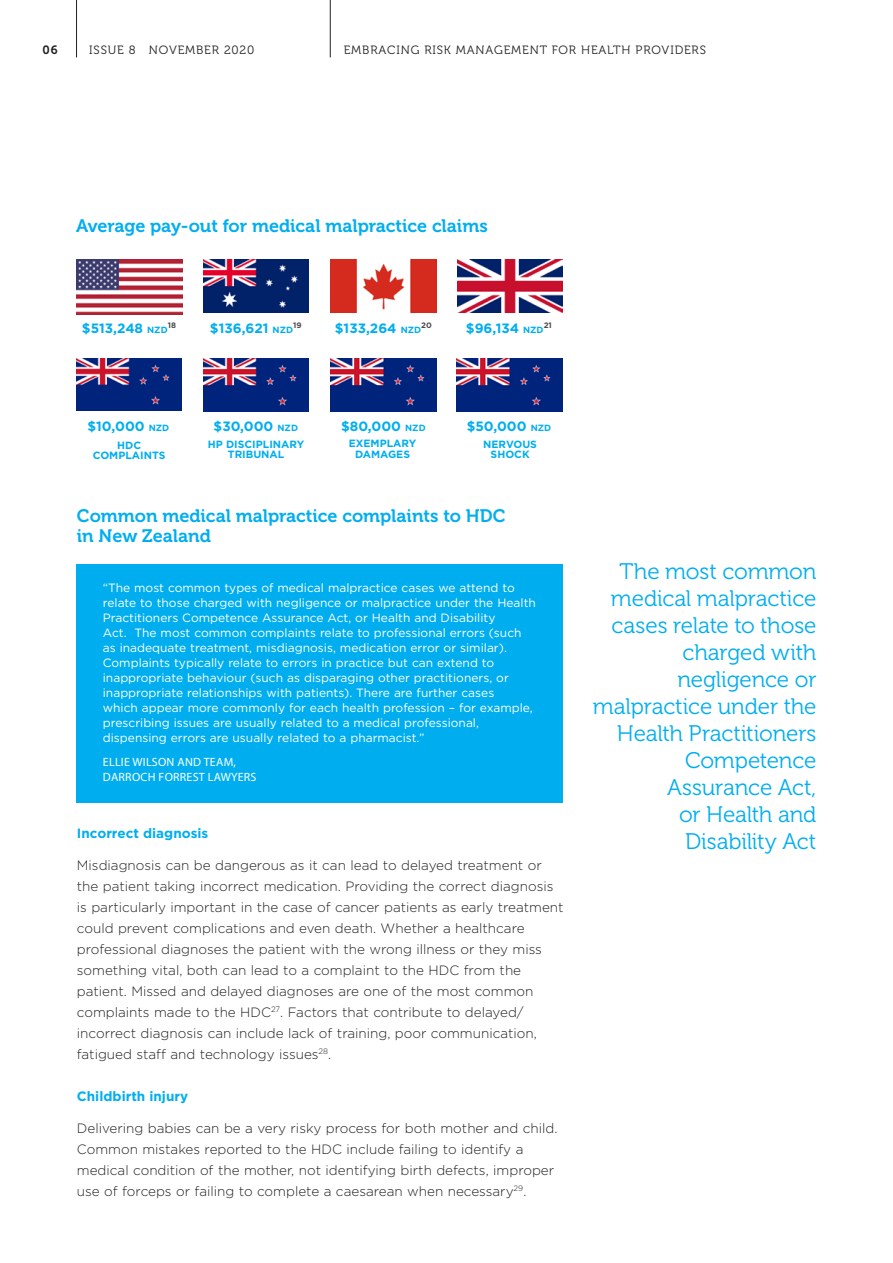
<style>
.page{position:relative;width:893px;height:1263px;background:#fff}
.page>*{position:absolute;margin:0;border:0;box-sizing:border-box;transform-origin:0 0}
.t1{font:22.5px/27px "Museo 300";letter-spacing:-.01em;color:#00aeef;text-align:right}
.t2{font:18px/20px "Museo 700";color:#00aeef}
.t3{font:300 13.5px/21px "Gotham";color:#231f20}
.t4{font:700 13.5px "Gotham";color:#00aeef}
.t5{font:12px/15px "Gotham";color:#fff}
.t6{font:12px "Museo 300";letter-spacing:.07em;color:#231f20}
.t7{font:12px/15px "Myriad Pro";letter-spacing:.02em;color:#fff}
.t8{font:12px "Museo 700";color:#231f20}
.t9{font:700 10.5px/10.5px "Gotham";color:#00aeef;text-align:center}
.t10{font:700 7.8px "Gotham";color:#4b4c4d}
.s1{font-size:9px}
</style>
<div class="page">
<img style="left:77px;top:260px;width:105px;height:54px">
<img style="left:76px;top:358px;width:105px;height:53px">
<img style="left:331px;top:260px;width:105px;height:53px">
<img style="left:203px;top:260px;width:106px;height:53px">
<img style="left:203px;top:358px;width:105px;height:53px">
<img style="left:457px;top:260px;width:105px;height:53px">
<img style="left:331px;top:358px;width:105px;height:53px">
<img style="left:457px;top:358px;width:105px;height:53px">
<hr style="left:330px;top:0;width:1px;height:57px;background:#231f20">
<hr style="left:76px;top:0;width:1px;height:57px;background:#231f20">
<div style="left:77px;top:564px;width:486px;height:238px;background:#00aeef"></div>
<p class="t8" style="left:43px;top:43px;width:17px">06</p>
<p class="t6" style="left:89px;top:43px;width:167px">ISSUE 8 NOVEMBER 2020</p>
<p class="t6" style="left:344px;top:43px;width:364px">EMBRACING RISK MANAGEMENT FOR HEALTH PROVIDERS</p>
<h2 class="t2" style="left:76px;top:216px;width:413px">Average pay-out for medical malpractice claims</h2>
<p class="t4" style="left:82px;top:320px;width:87px">$513,248 <span class="s1">NZD</span></p>
<p class="t10" style="left:168px;top:321px;width:10px">18</p>
<p class="t4" style="left:466px;top:320px;width:79px">$96,134 <span class="s1">NZD</span></p>
<p class="t10" style="left:544px;top:321px;width:10px">21</p>
<p class="t4" style="left:210px;top:320px;width:85px">$136,621 <span class="s1">NZD</span></p>
<p class="t10" style="left:293px;top:321px;width:10px">19</p>
<p class="t4" style="left:335px;top:320px;width:88px">$133,264 <span class="s1">NZD</span></p>
<p class="t10" style="left:421px;top:321px;width:12px">20</p>
<p class="t4" style="left:88px;top:418px;width:83px">$10,000 <span class="s1">NZD</span></p>
<p class="t4" style="left:214px;top:418px;width:86px">$30,000 <span class="s1">NZD</span></p>
<p class="t4" style="left:341px;top:418px;width:86px">$80,000 <span class="s1">NZD</span></p>
<p class="t4" style="left:467px;top:418px;width:86px">$50,000 <span class="s1">NZD</span></p>
<p class="t9" style="left:93px;top:440px;width:74px">HDC<br>COMPLAINTS</p>
<p class="t9" style="left:208px;top:438px;width:98px">HP DISCIPLINARY<br>TRIBUNAL</p>
<p class="t9" style="left:349px;top:438px;width:69px">EXEMPLARY<br>DAMAGES</p>
<p class="t9" style="left:483px;top:438px;width:55px">NERVOUS<br>SHOCK</p>
<h2 class="t2" style="left:77px;top:506px;width:430px">Common medical malpractice complaints to HDC in New Zealand</h2>
<p class="t5" style="left:103px;top:580px;width:435px">“The most common types of medical malpractice cases we attend to relate to those charged with negligence or malpractice under the Health Practitioners Competence Assurance Act, or Health and Disability<br>Act. The most common complaints relate to professional errors (such as inadequate treatment, misdiagnosis, medication error or similar).<br>Complaints typically relate to errors in practice but can extend to inappropriate behaviour (such as disparaging other practitioners, or inappropriate relationships with patients). There are further cases<br>which appear more commonly for each health profession – for example, prescribing issues are usually related to a medical professional, dispensing errors are usually related to a pharmacist.”</p>
<p class="t7" style="left:103px;top:754px;width:155px">ELLIE WILSON AND TEAM,<br>DARROCH FORREST LAWYERS</p>
<p class="t4" style="left:77px;top:826px;width:133px">Incorrect diagnosis</p>
<p class="t3" style="left:77px;top:854px;width:488px">Misdiagnosis can be dangerous as it can lead to delayed treatment or the patient taking incorrect medication. Providing the correct diagnosis is particularly important in the case of cancer patients as early treatment could prevent complications and even death. Whether a healthcare professional diagnoses the patient with the wrong illness or they miss something vital, both can lead to a complaint to the HDC from the patient. Missed and delayed diagnoses are one of the most common complaints made to the HDC<sup>27</sup>. Factors that contribute to delayed/ incorrect diagnosis can include lack of training, poor communication, fatigued staff and technology issues<sup>28</sup>.</p>
<p class="t4" style="left:77px;top:1088px;width:113px">Childbirth injury</p>
<p class="t3" style="left:77px;top:1117px;width:482px">Delivering babies can be a very risky process for both mother and child.<br>Common mistakes reported to the HDC include failing to identify a medical condition of the mother, not identifying birth defects, improper use of forceps or failing to complete a caesarean when necessary<sup>29</sup>.</p>
<h1 class="t1" style="left:593px;top:558px;width:225px">The most common medical malpractice cases relate to those charged with negligence or malpractice under the<br>Health Practitioners<br>Competence<br>Assurance Act,<br>or Health and<br>Disability Act</h1>
</div>
